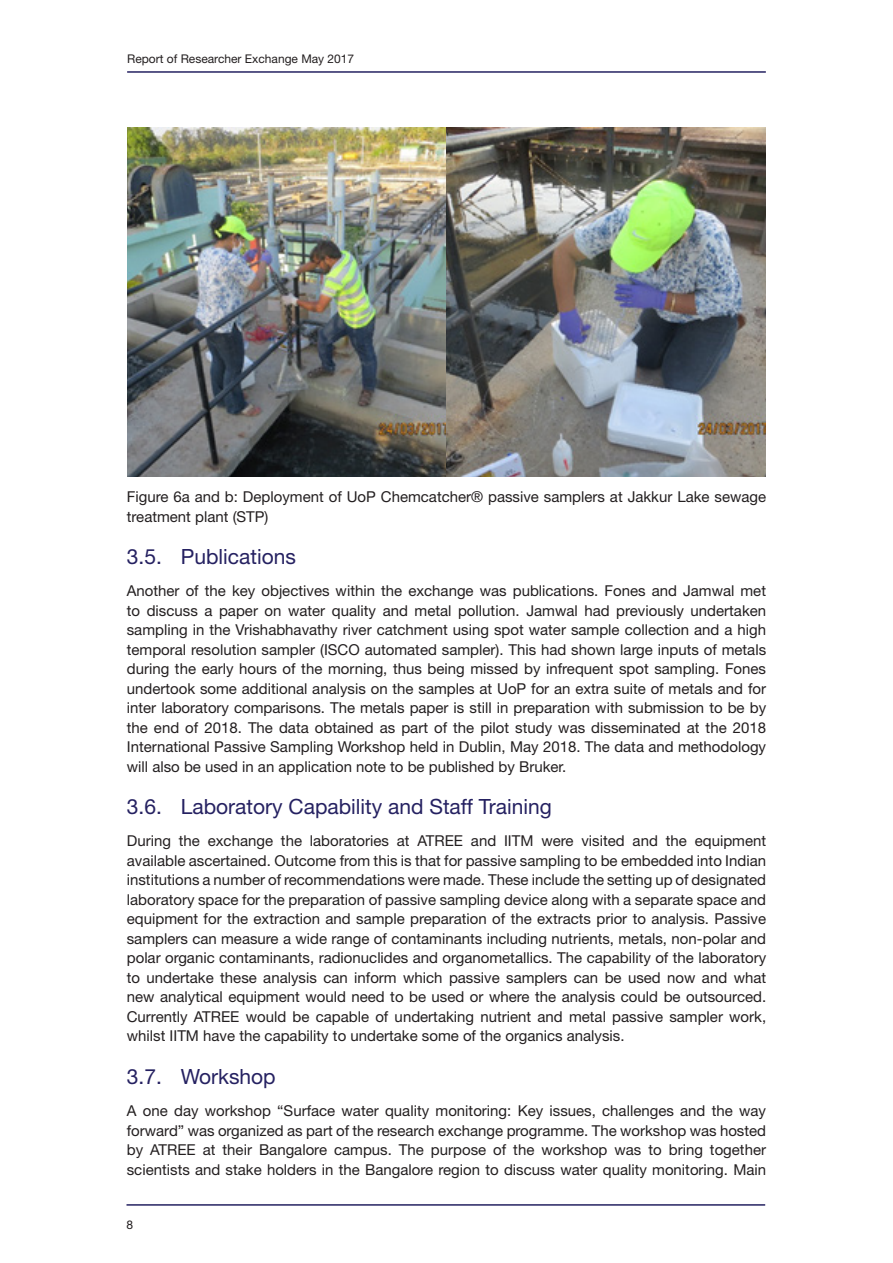
<style>
.page{position:relative;width:893px;height:1263px;background:#fff}
.page>*{position:absolute;margin:0;border:0;box-sizing:border-box;transform-origin:0 0}
.t1{font:21px "Helvetica Neue LT Std";color:#252161}
.Body_text{font:15px/19.5px "Helvetica Neue LT Std";color:#231f20;text-align:justify}
.t2{font:12px "Helvetica Neue LT Std";color:#231f20}
</style>
<div class="page">
<hr style="left:127px;top:71px;width:639px;height:2px;background:#252161">
<hr style="left:126px;top:1204px;width:639px;height:2px;background:#252161">
<img style="left:128px;top:128px;width:637px;height:348px">
<p class="t2" style="left:127px;top:51px;width:229px">Report of Researcher Exchange May 2017</p>
<p class="Body_text" style="left:127px;top:487px;width:641px">Figure 6a and b: Deployment of UoP Chemcatcher® passive samplers at Jakkur Lake sewage treatment plant (STP)</p>
<p class="t1" style="left:127px;top:544px;width:171px">3.5. Publications</p>
<p class="Body_text" style="left:127px;top:581px;width:641px">Another of the key objectives within the exchange was publications. Fones and Jamwal met to discuss a paper on water quality and metal pollution. Jamwal had previously undertaken sampling in the Vrishabhavathy river catchment using spot water sample collection and a high temporal resolution sampler (ISCO automated sampler). This had shown large inputs of metals during the early hours of the morning, thus being missed by infrequent spot sampling. Fones undertook some additional analysis on the samples at UoP for an extra suite of metals and for inter laboratory comparisons. The metals paper is still in preparation with submission to be by the end of 2018. The data obtained as part of the pilot study was disseminated at the 2018<br>International Passive Sampling Workshop held in Dublin, May 2018. The data and methodology will also be used in an application note to be published by Bruker.</p>
<p class="t1" style="left:127px;top:794px;width:427px">3.6. Laboratory Capability and Staff Training</p>
<p class="Body_text" style="left:127px;top:831px;width:641px">During the exchange the laboratories at ATREE and IITM were visited and the equipment available ascertained. Outcome from this is that for passive sampling to be embedded into Indian institutions a number of recommendations were made. These include the setting up of designated laboratory space for the preparation of passive sampling device along with a separate space and equipment for the extraction and sample preparation of the extracts prior to analysis. Passive samplers can measure a wide range of contaminants including nutrients, metals, non-polar and polar organic contaminants, radionuclides and organometallics. The capability of the laboratory to undertake these analysis can inform which passive samplers can be used now and what new analytical equipment would need to be used or where the analysis could be outsourced.<br>Currently ATREE would be capable of undertaking nutrient and metal passive sampler work, whilst IITM have the capability to undertake some of the organics analysis.</p>
<p class="t1" style="left:127px;top:1064px;width:150px">3.7. Workshop</p>
<p class="Body_text" style="left:127px;top:1101px;width:641px">A one day workshop “Surface water quality monitoring: Key issues, challenges and the way forward” was organized as part of the research exchange programme. The workshop was hosted by ATREE at their Bangalore campus. The purpose of the workshop was to bring together scientists and stake holders in the Bangalore region to discuss water quality monitoring. Main</p>
<p class="t2" style="left:126px;top:1217px;width:8px">8</p>
</div>
